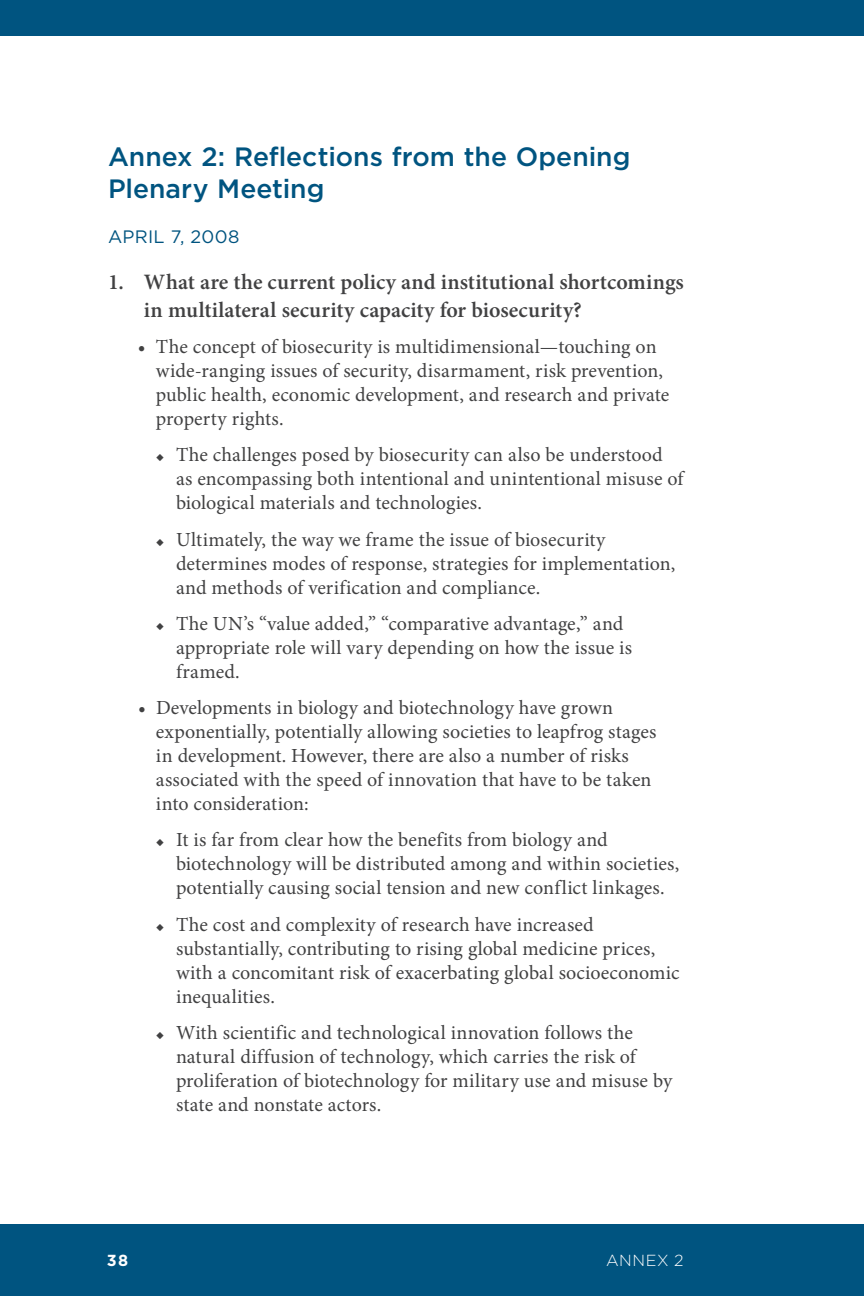
<style>
.page{position:relative;width:864px;height:1296px;background:#fff}
.page>*{position:absolute;margin:0;border:0;box-sizing:border-box;transform-origin:0 0}
.t1{font:500 26.4px/31.8px "Gotham";color:#005480}
.t2{font:600 22px/28px "Minion Pro";letter-spacing:.005em;color:#414142}
.t3{font:20px/24px "Minion Pro";letter-spacing:.005em;color:#414142}
.t4{font:18px "Gotham";color:#005480}
.t5{font:300 16px "Gotham";color:#fff}
.t6{font:700 16px "Gotham";color:#fff}
</style>
<div class="page">
<div style="left:0;top:1224px;width:864px;height:72px;background:#005480"></div>
<div style="left:0;top:0;width:864px;height:36px;background:#005480"></div>
<h1 class="t1" style="left:108px;top:140px;width:524px">Annex 2: Reflections from the Opening<br>Plenary Meeting</h1>
<p class="t4" style="left:108px;top:227px;width:13px">april</p>
<p class="t4" style="left:171px;top:227px;width:70px">7, 2008</p>
<p class="t2" style="left:144px;top:268px;width:541px;text-indent:-36px">1. What are the current policy and institutional shortcomings in multilateral security capacity for biosecurity?</p>
<p class="t3" style="left:156px;top:335px;width:515px;text-indent:-18px">• The concept of biosecurity is multidimensional—touching on wide-ranging issues of security, disarmament, risk prevention, public health, economic development, and research and private property rights.</p>
<p class="t3" style="left:176px;top:443px;width:509px;text-indent:-20px">◆ The challenges posed by biosecurity can also be understood as encompassing both intentional and unintentional misuse of biological materials and technologies.</p>
<p class="t3" style="left:176px;top:527px;width:501px;text-indent:-20px">◆ Ultimately, the way we frame the issue of biosecurity determines modes of response, strategies for implementation, and methods of verification and compliance.</p>
<p class="t3" style="left:176px;top:612px;width:458px;text-indent:-20px">◆ The UN’s “value added,” “comparative advantage,” and appropriate role will vary depending on how the issue is framed.</p>
<p class="t3" style="left:156px;top:696px;width:502px;text-indent:-18px">• Developments in biology and biotechnology have grown exponentially, potentially allowing societies to leapfrog stages in development. However, there are also a number of risks associated with the speed of innovation that have to be taken into consideration:</p>
<p class="t3" style="left:176px;top:828px;width:505px;text-indent:-20px">◆ It is far from clear how the benefits from biology and biotechnology will be distributed among and within societies, potentially causing social tension and new conflict linkages.</p>
<p class="t3" style="left:176px;top:912px;width:505px;text-indent:-20px">◆ The cost and complexity of research have increased substantially, contributing to rising global medicine prices, with a concomitant risk of exacerbating global socioeconomic inequalities.</p>
<p class="t3" style="left:176px;top:1021px;width:498px;text-indent:-20px">◆ With scientific and technological innovation follows the natural diffusion of technology, which carries the risk of proliferation of biotechnology for military use and misuse by state and nonstate actors.</p>
<p class="t6" style="left:107px;top:1251px;width:23px">38</p>
<p class="t5" style="left:606px;top:1252px;width:14px">ANNE</p>
<p class="t5" style="left:657px;top:1252px;width:28px">X 2</p>
</div>
